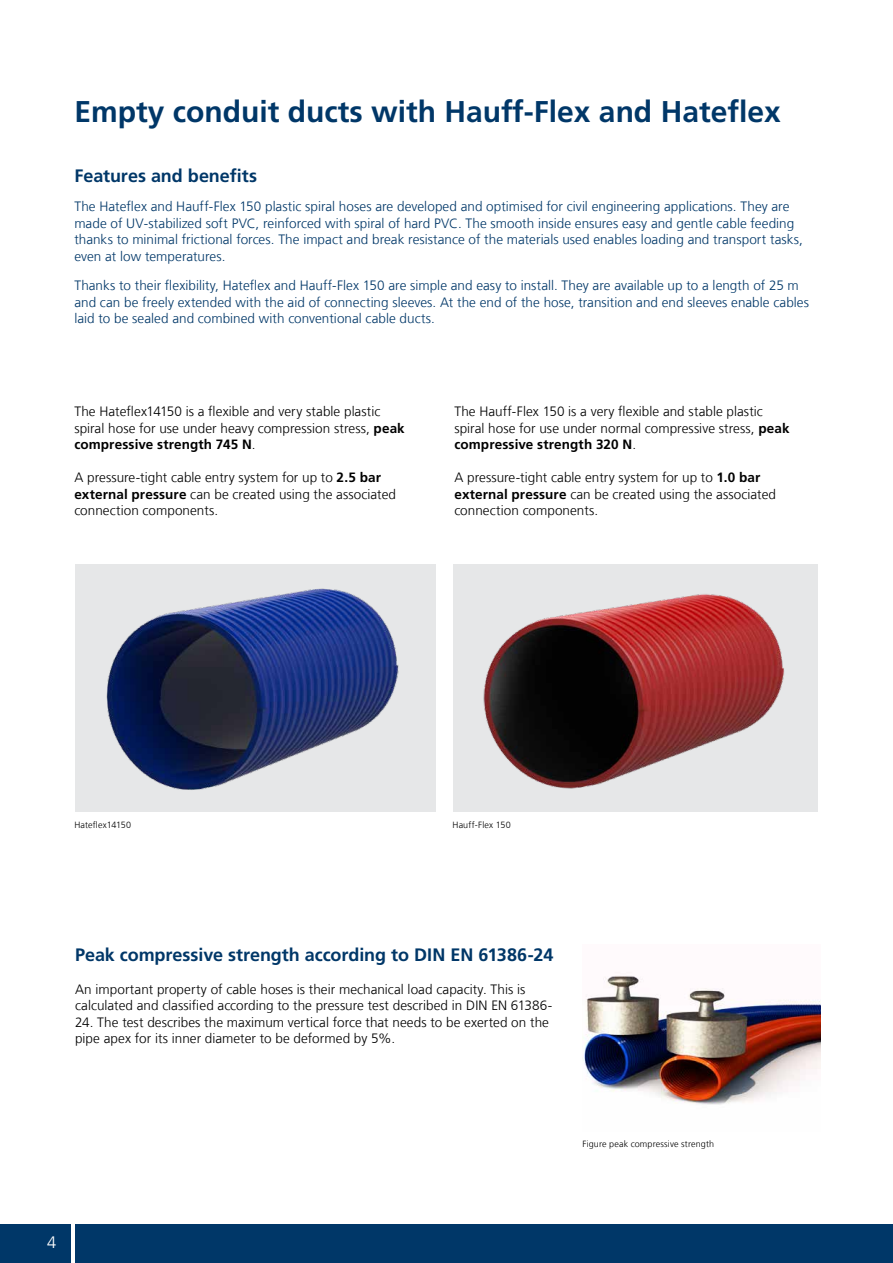
<style>
.page{position:relative;width:893px;height:1263px;background:#fff}
.page>*{position:absolute;margin:0;border:0;box-sizing:border-box;transform-origin:0 0}
.t1{font:700 30px "Frutigerfor Hauff";color:#003768}
.t2{font:700 18px "Frutigerfor Hauff";letter-spacing:-.005em;color:#003768}
.t3{font:300 16.5px "Frutigerfor Hauff";color:#fff}
.t4{font:300 13.5px/16.5px "Frutigerfor Hauff";letter-spacing:.005em;color:#000}
.t5{font:300 13.5px/16.5px "Frutigerfor Hauff";letter-spacing:.005em;color:#003768}
.t6{font:300 9px "Frutigerfor Hauff";letter-spacing:.015em;color:#000}
.s1{font-weight:700}
</style>
<div class="page">
<div style="left:0;top:1225px;width:893px;height:38px;background:#003768"></div>
<hr style="left:71px;top:1213px;width:3px;height:50px;background:#fff">
<img style="left:584px;top:976px;width:237px;height:129px">
<div style="left:75px;top:565px;width:361px;height:247px;background:#e6e7e8"></div>
<img style="left:106px;top:588px;width:293px;height:202px">
<div style="left:454px;top:565px;width:364px;height:247px;background:#e6e7e8"></div>
<img style="left:483px;top:594px;width:301px;height:195px">
<h1 class="t1" style="left:74px;top:93px;width:708px">Empty conduit ducts with Hauff-Flex and Hateflex</h1>
<h2 class="t2" style="left:74px;top:165px;width:184px">Features and benefits</h2>
<p class="t5" style="left:74px;top:198px;width:730px">The Hateflex and Hauff-Flex 150 plastic spiral hoses are developed and optimised for civil engineering applications. They are made of UV-stabilized soft PVC, reinforced with spiral of hard PVC. The smooth inside ensures easy and gentle cable feeding thanks to minimal frictional forces. The impact and break resistance of the materials used enables loading and transport tasks, even at low temperatures.</p>
<p class="t5" style="left:74px;top:277px;width:736px">Thanks to their flexibility, Hateflex and Hauff-Flex 150 are simple and easy to install. They are available up to a length of 25 m and can be freely extended with the aid of connecting sleeves. At the end of the hose, transition and end sleeves enable cables laid to be sealed and combined with conventional cable ducts.</p>
<p class="t4" style="left:74px;top:403px;width:332px">The Hateflex14150 is a flexible and very stable plastic spiral hose for use under heavy compression stress, <span class="s1">peak compressive strength 745 N</span>.</p>
<p class="t4" style="left:74px;top:469px;width:323px">A pressure-tight cable entry system for up to <span class="s1">2.5 bar external pressure</span> can be created using the associated connection components.</p>
<p class="t4" style="left:454px;top:403px;width:337px">The Hauff-Flex 150 is a very flexible and stable plastic spiral hose for use under normal compressive stress, <span class="s1">peak compressive strength 320 N</span>.</p>
<p class="t4" style="left:454px;top:469px;width:323px">A pressure-tight cable entry system for up to <span class="s1">1.0 bar external pressure</span> can be created using the associated connection components.</p>
<p class="t6" style="left:74px;top:819px;width:58px">Hateflex14150</p>
<p class="t6" style="left:452px;top:819px;width:60px">Hauff-Flex 150</p>
<h2 class="t2" style="left:75px;top:943px;width:480px">Peak compressive strength according to DIN EN 61386-24</h2>
<p class="t4" style="left:75px;top:981px;width:479px">An important property of cable hoses is their mechanical load capacity. This is calculated and classified according to the pressure test described in DIN EN 61386-</p>
<p class="t4" style="left:75px;top:1014px;width:475px">24. The test describes the maximum vertical force that needs to be exerted on the pipe apex for its inner diameter to be deformed by 5%.</p>
<p class="t3" style="left:47px;top:1232px;width:11px">4</p>
<p class="t6" style="left:582px;top:1138px;width:133px">Figure peak compressive strength</p>
</div>
